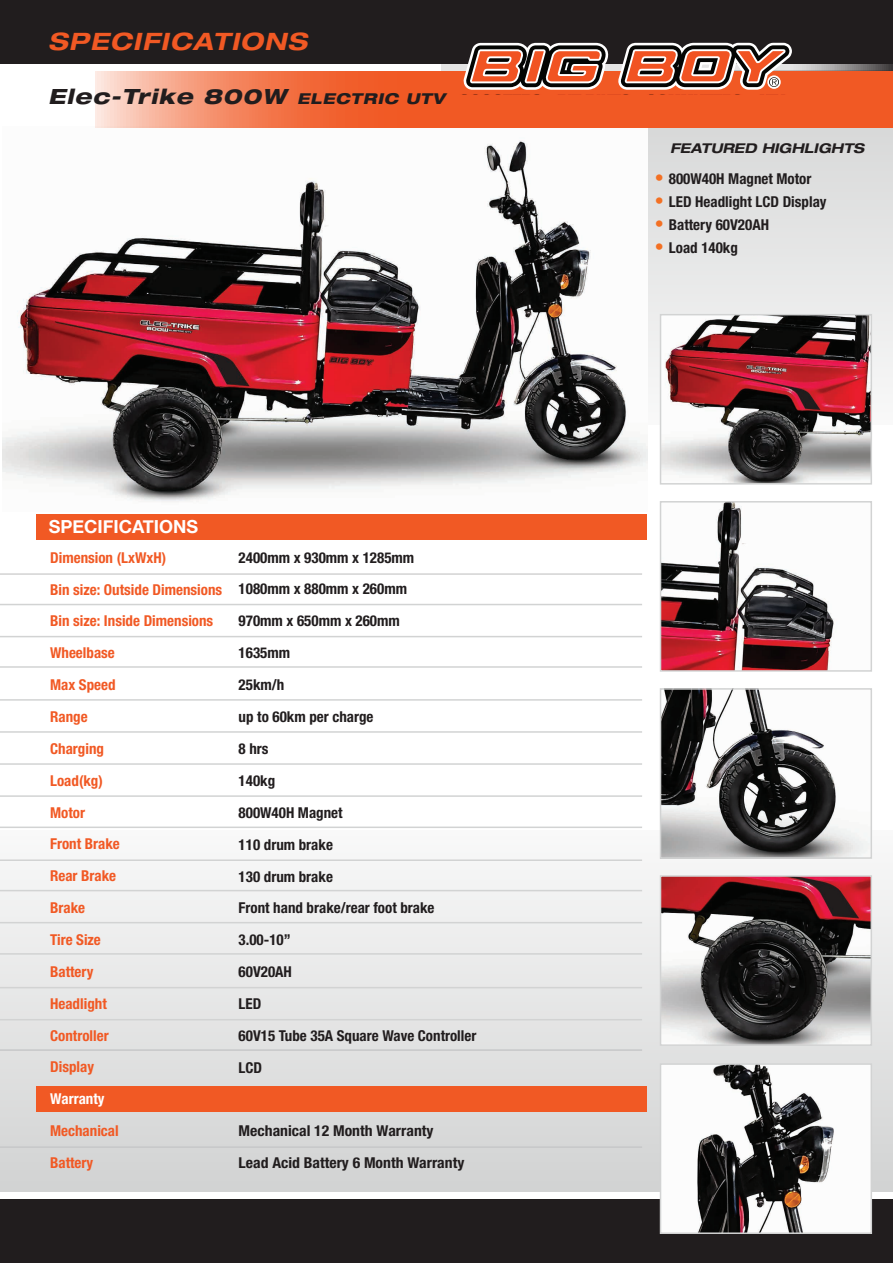
<style>
.page{position:relative;width:893px;height:1263px;background:#fff}
.page>*{position:absolute;margin:0;border:0;box-sizing:border-box;transform-origin:0 0}
.t1{font:italic 700 expanded 24px "Helvetica Neue LT Std";letter-spacing:.05em;color:#f15924}
.t2{font:italic 800 expanded 21px "Helvetica Neue LT Std";letter-spacing:.05em;color:#211d1e}
.t3{font:700 18px "Helvetica Neue";color:#fff}
.t4{font:700 condensed 15px/32px "Helvetica Neue LT Std";color:#211d1e}
.t5{font:700 condensed 15px/31.8px "Helvetica Neue LT Std";color:#f15924}
.t6{font:700 condensed 15px "Helvetica Neue LT Std";color:#211d1e;scale:1.05 1}
.t7{font:700 condensed 15px "Helvetica Neue LT Std";color:#fff}
.t8{font:italic 700 expanded 13.5px "Helvetica Neue LT Std";color:#211d1e}
.s1{font-size:15px}
.s2{font-stretch:normal;font-size:18px;color:#f37023}
</style>
<div class="page">
<div style="left:0;top:830px;width:893px;height:362px;background:linear-gradient(to bottom,#f9f9f9,#d2d2d2)"></div>
<div style="left:0;top:71px;width:893px;height:354px;background:#e3e4e4"></div>
<div style="left:0;top:67px;width:645px;height:507px;background:#fff"></div>
<img style="left:2px;top:128px;width:645px;height:374px">
<div style="left:0;top:1199px;width:893px;height:64px;background:#211d1e"></div>
<img style="left:663px;top:317px;width:206px;height:165px">
<div style="left:660px;top:314px;width:212px;height:171px;border:2px solid #d2d3d3"></div>
<img style="left:663px;top:504px;width:171px;height:165px">
<div style="left:660px;top:501px;width:212px;height:171px;border:2px solid #d2d3d3"></div>
<img style="left:663px;top:691px;width:206px;height:165px">
<div style="left:660px;top:688px;width:212px;height:171px;border:2px solid #d2d3d3"></div>
<img style="left:663px;top:878px;width:206px;height:165px">
<div style="left:660px;top:875px;width:212px;height:171px;border:2px solid #d2d3d3"></div>
<img style="left:663px;top:1066px;width:206px;height:165px">
<div style="left:660px;top:1063px;width:212px;height:171px;border:2px solid #d2d3d3"></div>
<div style="left:0;top:0;width:893px;height:64px;background:#211d1e"></div>
<svg style="left:95px;top:71px;width:798px;height:57px;background:#f27042"></svg>
<svg style="left:441px;top:64px;width:452px;height:7px"></svg>
<svg style="left:457px;top:43px;width:337px;height:52px;background:#ad6e59"></svg>
<div style="left:36px;top:514px;width:610px;height:25px;background:#f15924"></div>
<div style="left:36px;top:1086px;width:610px;height:26px;background:#f15924"></div>
<hr style="left:0;top:573px;width:642px;height:2px;background:#d2d3d3">
<hr style="left:0;top:604px;width:642px;height:1px;background:#d2d3d3">
<hr style="left:0;top:636px;width:642px;height:1px;background:#d2d3d3">
<hr style="left:0;top:666px;width:642px;height:2px;background:#d2d3d3">
<hr style="left:0;top:699px;width:642px;height:2px;background:#d2d3d3">
<hr style="left:0;top:731px;width:642px;height:2px;background:#d2d3d3">
<hr style="left:0;top:763px;width:642px;height:2px;background:#d2d3d3">
<hr style="left:0;top:795px;width:642px;height:2px;background:#d2d3d3">
<hr style="left:0;top:826px;width:642px;height:2px;background:#d2d3d3">
<hr style="left:0;top:859px;width:642px;height:2px;background:#d2d3d3">
<hr style="left:0;top:890px;width:642px;height:1px;background:#d2d3d3">
<hr style="left:0;top:922px;width:642px;height:1px;background:#d2d3d3">
<hr style="left:0;top:953px;width:642px;height:2px;background:#d2d3d3">
<hr style="left:0;top:987px;width:642px;height:1px;background:#d2d3d3">
<hr style="left:0;top:1019px;width:642px;height:1px;background:#d2d3d3">
<hr style="left:0;top:1049px;width:642px;height:2px;background:#c7c8c9">
<hr style="left:0;top:1146px;width:642px;height:2px;background:#c7c8c9">
<h1 class="t1" style="left:48px;top:26px;width:260px">SPECIFICATIONS</h1>
<h2 class="t2" style="left:48px;top:83px;width:398px">Elec-Trike 800W <span class="s1">ELECTRIC UTV</span></h2>
<p class="t3" style="left:49px;top:515px;width:151px">SPECIFICATIONS</p>
<p class="t5" style="left:50px;top:541px;width:174px">Dimension (LxWxH)<br>Bin size: Outside Dimensions<br>Bin size: Inside Dimensions<br>Wheelbase<br>Max Speed<br>Range<br>Charging<br>Load(kg)<br>Motor<br>Front Brake<br>Rear Brake<br>Brake<br>Tire Size<br>Battery<br>Headlight<br>Controller<br>Display</p>
<p class="t7" style="left:50px;top:1090px;width:56px">Warranty</p>
<p class="t4" style="left:239px;top:541px;width:239px">2400mm x 930mm x 1285mm<br>1080mm x 880mm x 260mm<br>970mm x 650mm x 260mm<br>1635mm<br>25km/h<br>up to 60km per charge<br>8 hrs<br>140kg<br>800W40H Magnet<br>110 drum brake<br>130 drum brake<br>Front hand brake/rear foot brake<br>3.00-10”<br>60V20AH<br>LED<br>60V15 Tube 35A Square Wave Controller<br>LCD</p>
<p class="t5" style="left:50px;top:1115px;width:70px">Mechanical</p>
<p class="t6" style="left:239px;top:1122px;width:187px">Mechanical 12 Month Warranty</p>
<p class="t5" style="left:50px;top:1147px;width:45px">Battery</p>
<p class="t6" style="left:239px;top:1154px;width:216px">Lead Acid Battery 6 Month Warranty</p>
<p class="t8" style="left:670px;top:140px;width:195px">FEATURED HIGHLIGHTS</p>
<p class="t4" style="left:655px;top:163px;width:158px"><span class="s2">•</span> 800W40H Magnet Motor</p>
<p class="t4" style="left:655px;top:186px;width:173px"><span class="s2">•</span> LED Headlight LCD Display</p>
<p class="t4" style="left:655px;top:208px;width:116px"><span class="s2">•</span> Battery 60V20AH</p>
<p class="t4" style="left:655px;top:231px;width:85px"><span class="s2">•</span> Load 140kg</p>
</div>
